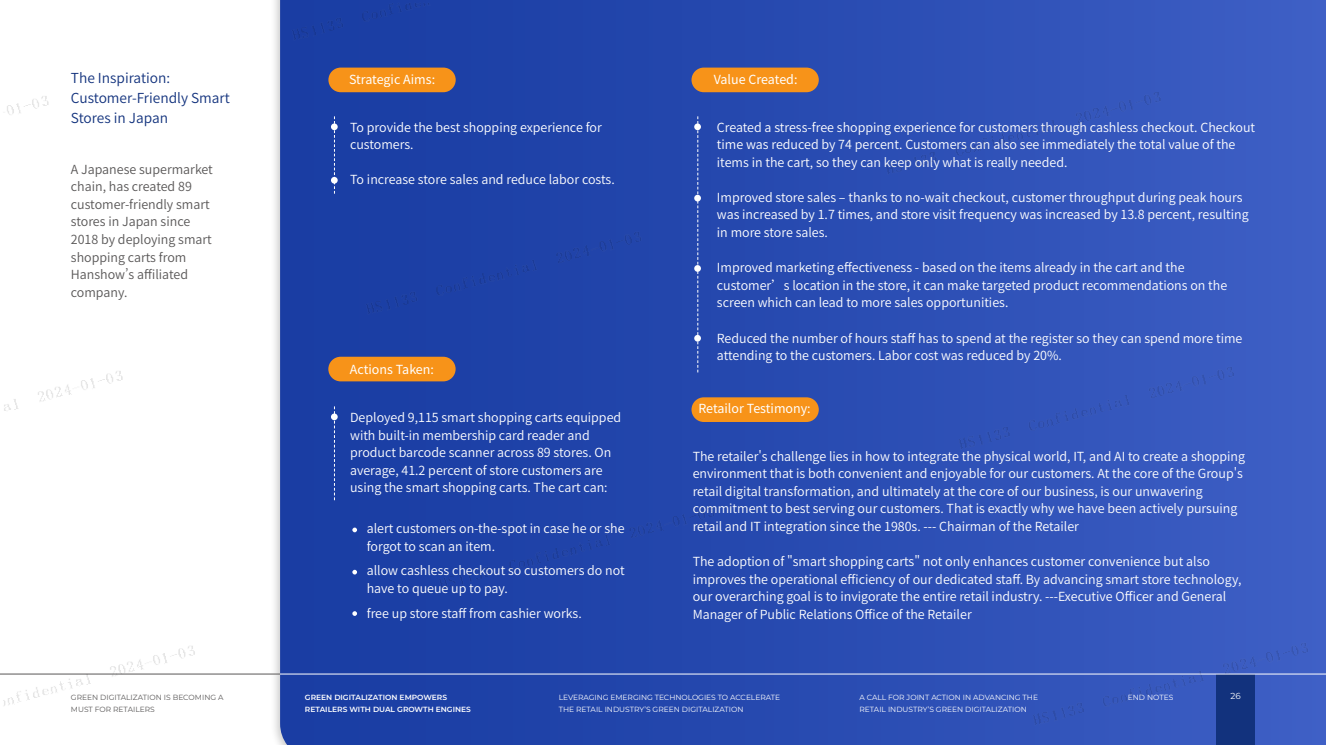
<style>
.page{position:relative;width:1326px;height:745px;background:#fff}
.page>*{position:absolute;margin:0;border:0;box-sizing:border-box;transform-origin:0 0}
.t1{font:13.75px/20px "Source Han Sans CN";color:#12327d}
.t2{font:12.5px/17.5px "Source Han Sans CN";color:#fff}
.t3{font:12.5px/17.5px "Source Han Sans CN";color:#595757}
.t4{font:12.5px "Source Han Sans CN";color:#fff}
.t5{font:8.75px "Montserrat";color:#fff}
.t6{font:7.5px/12.5px "Montserrat";color:#fff}
.t7{font:600 7.5px "Montserrat";color:#fff}
.t8{font:7.5px/12.5px "Montserrat";color:#595757}
</style>
<div class="page">
<img style="left:0;top:0;width:1324px;height:743px">
<p class="t1" style="left:71px;top:68px;width:160px">The Inspiration:<br>Customer-Friendly Smart<br>Stores in Japan</p>
<p class="t3" style="left:71px;top:161px;width:143px">A Japanese supermarket chain, has created 89 customer-friendly smart stores in Japan since<br>2018 by deploying smart shopping carts from<br>Hanshow’s affiliated company.</p>
<p class="t8" style="left:71px;top:690px;width:154px">GREEN DIGITALIZATION IS BECOMING A<br>MUST FOR RETAILERS</p>
<p class="t4" style="left:349px;top:72px;width:88px">Strategic Aims:</p>
<p class="t2" style="left:350px;top:118px;width:253px">To provide the best shopping experience for customers.</p>
<p class="t2" style="left:350px;top:171px;width:266px">To increase store sales and reduce labor costs.</p>
<p class="t4" style="left:350px;top:361px;width:86px">Actions Taken:</p>
<p class="t2" style="left:350px;top:409px;width:272px">Deployed 9,115 smart shopping carts equipped with built-in membership card reader and product barcode scanner across 89 stores. On average, 41.2 percent of store customers are using the smart shopping carts. The cart can:</p>
<p class="t2" style="left:367px;top:520px;width:259px">alert customers on-the-spot in case he or she forgot to scan an item.</p>
<p class="t2" style="left:367px;top:562px;width:259px">allow cashless checkout so customers do not have to queue up to pay.</p>
<p class="t2" style="left:367px;top:604px;width:216px">free up store staff from cashier works.</p>
<p class="t4" style="left:713px;top:72px;width:85px">Value Created:</p>
<p class="t2" style="left:717px;top:118px;width:539px">Created a stress-free shopping experience for customers through cashless checkout. Checkout time was reduced by 74 percent. Customers can also see immediately the total value of the items in the cart, so they can keep only what is really needed.</p>
<p class="t2" style="left:717px;top:189px;width:533px">Improved store sales – thanks to no-wait checkout, customer throughput during peak hours was increased by 1.7 times, and store visit frequency was increased by 13.8 percent, resulting in more store sales.</p>
<p class="t2" style="left:717px;top:259px;width:512px">Improved marketing effectiveness - based on the items already in the cart and the customer’s location in the store, it can make targeted product recommendations on the screen which can lead to more sales opportunities.</p>
<p class="t2" style="left:717px;top:329px;width:527px">Reduced the number of hours staff has to spend at the register so they can spend more time attending to the customers. Labor cost was reduced by 20%.</p>
<p class="t4" style="left:698px;top:401px;width:114px">Retailor Testimony:</p>
<p class="t2" style="left:692px;top:447px;width:554px">The retailer's challenge lies in how to integrate the physical world, IT, and AI to create a shopping environment that is both convenient and enjoyable for our customers. At the core of the Group's retail digital transformation, and ultimately at the core of our business, is our unwavering commitment to best serving our customers. That is exactly why we have been actively pursuing retail and IT integration since the 1980s. --- Chairman of the Retailer</p>
<p class="t2" style="left:692px;top:552px;width:550px">The adoption of "smart shopping carts" not only enhances customer convenience but also improves the operational efficiency of our dedicated staff. By advancing smart store technology, our overarching goal is to invigorate the entire retail industry. ---Executive Officer and General Manager of Public Relations Office of the Retailer</p>
<p class="t7" style="left:305px;top:691px;width:144px">GREEN DIGITALIZATION EMPOWERS</p>
<p class="t5" style="left:1230px;top:689px;width:12px">26</p>
<p class="t7" style="left:305px;top:704px;width:167px">RETAILERS WITH DUAL GROWTH ENGINES</p>
<p class="t6" style="left:558px;top:690px;width:223px">LEVERAGING EMERGING TECHNOLOGIES TO ACCELERATE<br>THE RETAIL INDUSTRY’S GREEN DIGITALIZATION</p>
<p class="t6" style="left:859px;top:690px;width:180px">A CALL FOR JOINT ACTION IN ADVANCING THE<br>RETAIL INDUSTRY’S GREEN DIGITALIZATION</p>
<p class="t6" style="left:1127px;top:690px;width:47px">END NOTES</p>
</div>
